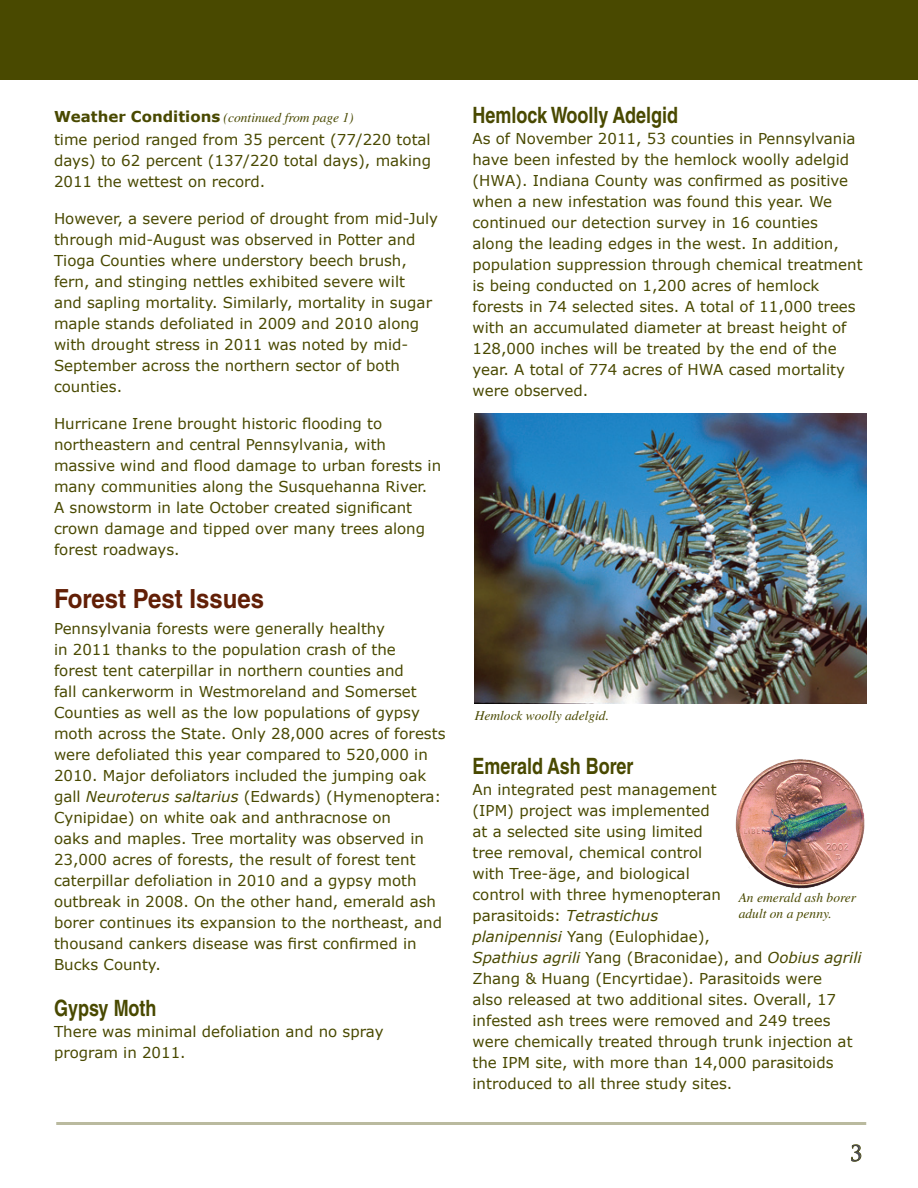
<style>
.page{position:relative;width:918px;height:1188px;background:#fff}
.page>*{position:absolute;margin:0;border:0;box-sizing:border-box;transform-origin:0 0}
.heading1{font:700 26.4px "Helvetica LT Std";color:#621f06;scale:.91 1}
.heading2{font:700 22.5px "Helvetica LT Std";color:#494900;scale:.8 1}
.t1{font:21px "Trajan Pro";color:#49495a}
.text_body1{font:15px/21px "Verdana";color:#494900}
.t2{font:italic 13.5px/16.2px "Times";color:#494900}
.s1{font-family:"Verdana";font-weight:700;font-style:normal;font-size:15px}
.s2{font-style:italic}
</style>
<div class="page">
<div style="left:0;top:0;width:918px;height:79px;background:#494900"></div>
<svg style="left:851px;top:1144px;width:11px;height:18px"></svg>
<hr style="left:56px;top:1122px;width:810px;height:3px;background:#494900">
<img style="left:475px;top:414px;width:391px;height:290px">
<img style="left:735px;top:759px;width:130px;height:130px">
<p class="t2" style="left:54px;top:109px;width:301px"><span class="s1">Weather Conditions</span> (continued from page 1)</p>
<p class="text_body1" style="left:54px;top:128px;width:379px;text-align:justify">time period ranged from 35 percent (77/220 total days) to 62 percent (137/220 total days), making 2011 the wettest on record.</p>
<p class="text_body1" style="left:54px;top:207px;width:386px">However, a severe period of drought from mid-July through mid-August was observed in Potter and Tioga Counties where understory beech brush, fern, and stinging nettles exhibited severe wilt<br>and sapling mortality. Similarly, mortality in sugar maple stands defoliated in 2009 and 2010 along with drought stress in 2011 was noted by mid-September across the northern sector of both counties.</p>
<p class="text_body1" style="left:54px;top:412px;width:389px">Hurricane Irene brought historic flooding to northeastern and central Pennsylvania, with massive wind and flood damage to urban forests in many communities along the Susquehanna River.<br>A snowstorm in late October created significant crown damage and tipped over many trees along forest roadways.</p>
<p class="heading1" style="left:54px;top:583px;width:232px">Forest Pest Issues</p>
<p class="text_body1" style="left:54px;top:618px;width:393px">Pennsylvania forests were generally healthy<br>in 2011 thanks to the population crash of the<br>forest tent caterpillar in northern counties and<br>fall cankerworm in Westmoreland and Somerset Counties as well as the low populations of gypsy moth across the State. Only 28,000 acres of forests were defoliated this year compared to 520,000 in 2010. Major defoliators included the jumping oak gall <span class="s2">Neuroterus saltarius</span> (Edwards) (Hymenoptera:<br>Cynipidae) on white oak and anthracnose on<br>oaks and maples. Tree mortality was observed in 23,000 acres of forests, the result of forest tent caterpillar defoliation in 2010 and a gypsy moth outbreak in 2008. On the other hand, emerald ash borer continues its expansion to the northeast, and thousand cankers disease was first confirmed in Bucks County.</p>
<p class="heading2" style="left:54px;top:995px;width:130px">Gypsy Moth</p>
<p class="text_body1" style="left:54px;top:1021px;width:331px">There was minimal defoliation and no spray program in 2011.</p>
<p class="heading2" style="left:472px;top:102px;width:259px">Hemlock Woolly Adelgid</p>
<p class="text_body1" style="left:472px;top:128px;width:392px">As of November 2011, 53 counties in Pennsylvania have been infested by the hemlock woolly adelgid (HWA). Indiana County was confirmed as positive when a new infestation was found this year. We continued our detection survey in 16 counties along the leading edges in the west. In addition, population suppression through chemical treatment is being conducted on 1,200 acres of hemlock forests in 74 selected sites. A total of 11,000 trees with an accumulated diameter at breast height of 128,000 inches will be treated by the end of the year. A total of 774 acres of HWA cased mortality were observed.</p>
<p class="t2" style="left:475px;top:707px;width:136px">Hemlock woolly adelgid.</p>
<p class="heading2" style="left:472px;top:753px;width:203px">Emerald Ash Borer</p>
<p class="text_body1" style="left:472px;top:779px;width:391px">An integrated pest management<br>(IPM) project was implemented<br>at a selected site using limited<br>tree removal, chemical control<br>with Tree-äge, and biological<br>control with three hymenopteran<br>parasitoids: <span class="s2">Tetrastichus<br>planipennisi</span> Yang (Eulophidae),<br><span class="s2">Spathius agrili</span> Yang (Braconidae), and <span class="s2">Oobius agrili </span>Zhang &amp; Huang (Encyrtidae). Parasitoids were<br>also released at two additional sites. Overall, 17 infested ash trees were removed and 249 trees were chemically treated through trunk injection at the IPM site, with more than 14,000 parasitoids introduced to all three study sites.</p>
<p class="t2" style="left:739px;top:889px;width:119px">An emerald ash borer adult on a penny.</p>
<p class="t1" style="left:850px;top:1140px;width:13px">3</p>
</div>
